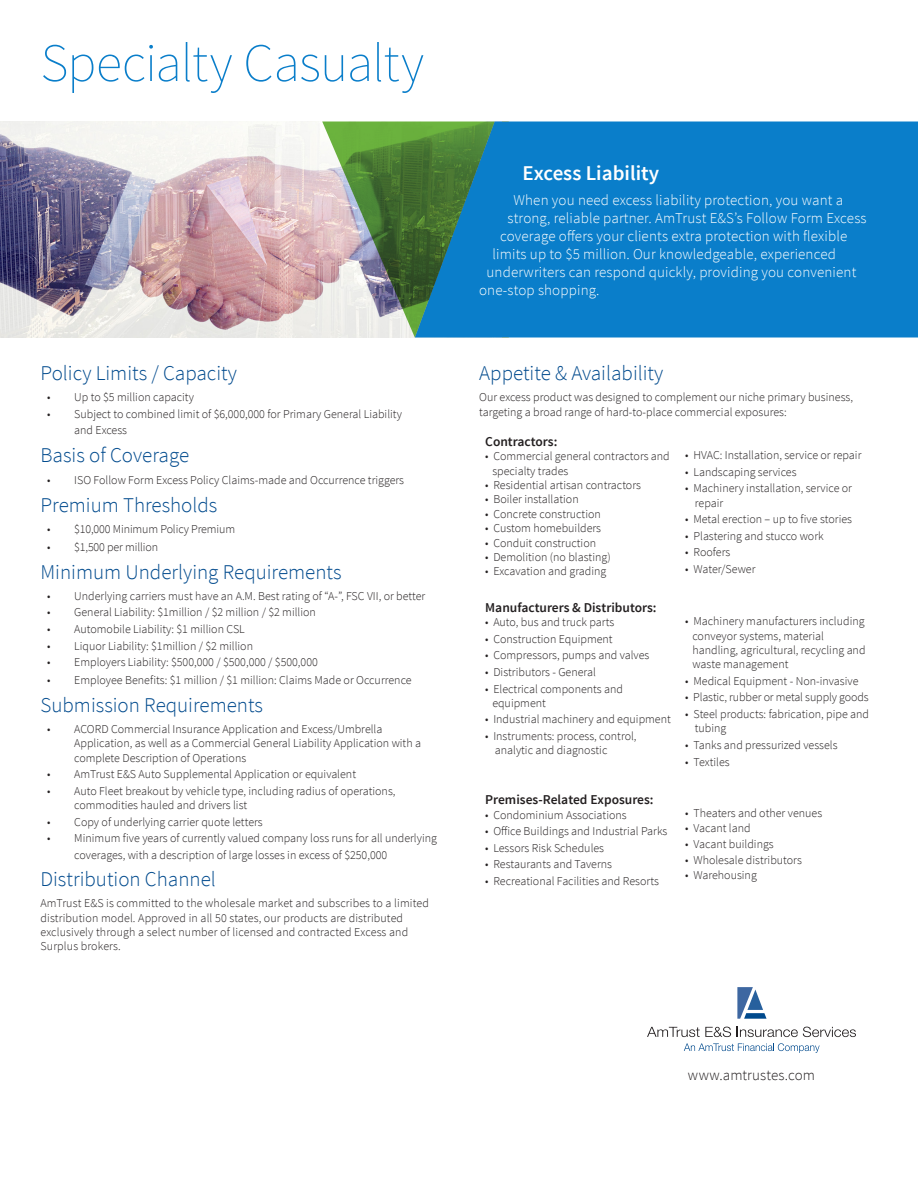
<style>
.page{position:relative;width:918px;height:1188px;background:#fff}
.page>*{position:absolute;margin:0;border:0;box-sizing:border-box;transform-origin:0 0}
.t1{font:200 54px "Source Sans Pro";letter-spacing:-.015em;color:#0a7eca}
.t2{font:300 21px "Source Sans Pro";color:#004a8d}
.Intro_Subheader{font:600 21px "Source Sans Pro";color:#fff}
.Intro_Paragraph{font:300 15px "Source Sans Pro";letter-spacing:.01em;color:#fff}
.t3{font:300 15px "Source Sans Pro";letter-spacing:.005em;color:#231f20}
.Body_Copy{font:600 13.5px "Source Sans Pro";color:#231f20}
.Body_Copy-2{font:300 12px/14.4px "Source Sans Pro";color:#231f20}
</style>
<div class="page">
<svg style="left:647px;top:1027px;width:84px;height:10px"></svg>
<svg style="left:737px;top:1027px;width:119px;height:10px"></svg>
<svg style="left:684px;top:1043px;width:136px;height:10px"></svg>
<svg style="left:737px;top:987px;width:30px;height:32px"></svg>
<img style="left:0;top:122px;width:322px;height:216px">
<div style="left:495px;top:122px;width:423px;height:216px;background:#0a7eca"></div>
<svg style="left:322px;top:122px;width:173px;height:216px;background:#619281"></svg>
<p class="t1" style="left:40px;top:31px;width:385px">Specialty Casualty</p>
<p class="t2" style="left:40px;top:361px;width:198px">Policy Limits / Capacity</p>
<p class="Body_Copy-2" style="left:47px;top:390px;width:148px">• Up to $5 million capacity</p>
<p class="Body_Copy-2" style="left:74px;top:406px;width:329px;line-height:16.2px;text-indent:-27px">• Subject to combined limit of $6,000,000 for Primary General Liability and Excess</p>
<p class="t2" style="left:40px;top:442px;width:150px">Basis of Coverage</p>
<p class="Body_Copy-2" style="left:47px;top:473px;width:358px">• ISO Follow Form Excess Policy Claims-made and Occurrence triggers</p>
<p class="t2" style="left:40px;top:492px;width:178px">Premium Thresholds</p>
<p class="Body_Copy-2" style="left:47px;top:522px;width:189px">• $10,000 Minimum Policy Premium</p>
<p class="Body_Copy-2" style="left:47px;top:540px;width:112px">• $1,500 per million</p>
<p class="t2" style="left:40px;top:559px;width:303px">Minimum Underlying Requirements</p>
<p class="Body_Copy-2" style="left:47px;top:589px;width:380px">• Underlying carriers must have an A.M. Best rating of “A-”, FSC VII, or better</p>
<p class="Body_Copy-2" style="left:47px;top:605px;width:270px">• General Liability: $1million / $2 million / $2 million</p>
<p class="Body_Copy-2" style="left:47px;top:622px;width:199px">• Automobile Liability: $1 million CSL</p>
<p class="Body_Copy-2" style="left:47px;top:638px;width:207px">• Liquor Liability: $1million / $2 million</p>
<p class="Body_Copy-2" style="left:47px;top:655px;width:272px">• Employers Liability: $500,000 / $500,000 / $500,000</p>
<p class="Body_Copy-2" style="left:47px;top:673px;width:366px">• Employee Benefits: $1 million / $1 million: Claims Made or Occurrence</p>
<p class="t2" style="left:40px;top:692px;width:224px">Submission Requirements</p>
<p class="Body_Copy-2" style="left:74px;top:722px;width:348px;text-indent:-27px">• ACORD Commercial Insurance Application and Excess/Umbrella<br>Application, as well as a Commercial General Liability Application with a complete Description of Operations</p>
<p class="Body_Copy-2" style="left:47px;top:767px;width:310px">• AmTrust E&amp;S Auto Supplemental Application or equivalent</p>
<p class="Body_Copy-2" style="left:74px;top:784px;width:323px;text-indent:-27px">• Auto Fleet breakout by vehicle type, including radius of operations, commodities hauled and drivers list</p>
<p class="Body_Copy-2" style="left:47px;top:815px;width:217px">• Copy of underlying carrier quote letters</p>
<p class="Body_Copy-2" style="left:74px;top:830px;width:364px;line-height:16.2px;text-indent:-27px">• Minimum five years of currently valued company loss runs for all underlying coverages, with a description of large losses in excess of $250,000</p>
<p class="t2" style="left:40px;top:866px;width:177px">Distribution Channel</p>
<p class="Body_Copy-2" style="left:40px;top:896px;width:390px">AmTrust E&amp;S is committed to the wholesale market and subscribes to a limited distribution model. Approved in all 50 states, our products are distributed exclusively through a select number of licensed and contracted Excess and Surplus brokers.</p>
<p class="Intro_Subheader" style="left:523px;top:160px;width:138px">Excess Liability</p>
<p class="Intro_Paragraph" style="left:514px;top:191px;width:331px">When you need excess liability protection, you want a</p>
<p class="Intro_Paragraph" style="left:508px;top:209px;width:361px">strong, reliable partner. AmTrust E&amp;S’s Follow Form Excess</p>
<p class="Intro_Paragraph" style="left:500px;top:227px;width:349px">coverage offers your clients extra protection with flexible</p>
<p class="Intro_Paragraph" style="left:493px;top:245px;width:345px">limits up to $5 million. Our knowledgeable, experienced</p>
<p class="Intro_Paragraph" style="left:487px;top:263px;width:371px">underwriters can respond quickly, providing you convenient</p>
<p class="Intro_Paragraph" style="left:479px;top:281px;width:122px">one-stop shopping.</p>
<p class="t2" style="left:479px;top:361px;width:186px">Appetite &amp; Availability</p>
<p class="Body_Copy-2" style="left:479px;top:390px;width:375px">Our excess product was designed to complement our niche primary business, targeting a broad range of hard-to-place commercial exposures:</p>
<p class="Body_Copy" style="left:485px;top:433px;width:74px">Contractors:</p>
<p class="Body_Copy-2" style="left:492px;top:449px;width:179px;text-indent:-7px">• Commercial general contractors and specialty trades</p>
<p class="Body_Copy-2" style="left:485px;top:478px;width:157px">• Residential artisan contractors</p>
<p class="Body_Copy-2" style="left:485px;top:492px;width:95px">• Boiler installation</p>
<p class="Body_Copy-2" style="left:485px;top:507px;width:117px">• Concrete construction</p>
<p class="Body_Copy-2" style="left:485px;top:521px;width:117px">• Custom homebuilders</p>
<p class="Body_Copy-2" style="left:485px;top:535px;width:112px">• Conduit construction</p>
<p class="Body_Copy-2" style="left:485px;top:550px;width:127px">• Demolition (no blasting)</p>
<p class="Body_Copy-2" style="left:485px;top:564px;width:123px">• Excavation and grading</p>
<p class="Body_Copy" style="left:485px;top:599px;width:173px">Manufacturers &amp; Distributors:</p>
<p class="Body_Copy-2" style="left:485px;top:615px;width:131px">• Auto, bus and truck parts</p>
<p class="Body_Copy-2" style="left:485px;top:632px;width:129px">• Construction Equipment</p>
<p class="Body_Copy-2" style="left:485px;top:648px;width:166px">• Compressors, pumps and valves</p>
<p class="Body_Copy-2" style="left:485px;top:665px;width:112px">• Distributors - General</p>
<p class="Body_Copy-2" style="left:492px;top:681px;width:132px;text-indent:-7px">• Electrical components and equipment</p>
<p class="Body_Copy-2" style="left:485px;top:712px;width:187px">• Industrial machinery and equipment</p>
<p class="Body_Copy-2" style="left:495px;top:729px;width:143px;text-indent:-10px">• Instruments: process, control, analytic and diagnostic</p>
<p class="Body_Copy" style="left:485px;top:791px;width:170px">Premises-Related Exposures:</p>
<p class="Body_Copy-2" style="left:485px;top:808px;width:143px">• Condominium Associations</p>
<p class="Body_Copy-2" style="left:485px;top:824px;width:184px">• Office Buildings and Industrial Parks</p>
<p class="Body_Copy-2" style="left:485px;top:841px;width:120px">• Lessors Risk Schedules</p>
<p class="Body_Copy-2" style="left:485px;top:857px;width:128px">• Restaurants and Taverns</p>
<p class="Body_Copy-2" style="left:485px;top:874px;width:175px">• Recreational Facilities and Resorts</p>
<p class="Body_Copy-2" style="left:685px;top:448px;width:178px">• HVAC: Installation, service or repair</p>
<p class="Body_Copy-2" style="left:685px;top:464px;width:113px">• Landscaping services</p>
<p class="Body_Copy-2" style="left:695px;top:481px;width:159px;text-indent:-10px">• Machinery installation, service or repair</p>
<p class="Body_Copy-2" style="left:685px;top:512px;width:168px">• Metal erection – up to five stories</p>
<p class="Body_Copy-2" style="left:685px;top:529px;width:140px">• Plastering and stucco work</p>
<p class="Body_Copy-2" style="left:685px;top:545px;width:46px">• Roofers</p>
<p class="Body_Copy-2" style="left:685px;top:562px;width:72px">• Water/Sewer</p>
<p class="Body_Copy-2" style="left:692px;top:614px;width:175px;text-indent:-7px">• Machinery manufacturers including conveyor systems, material handling, agricultural, recycling and waste management</p>
<p class="Body_Copy-2" style="left:685px;top:674px;width:175px">• Medical Equipment - Non-invasive</p>
<p class="Body_Copy-2" style="left:685px;top:690px;width:185px">• Plastic, rubber or metal supply goods</p>
<p class="Body_Copy-2" style="left:695px;top:707px;width:176px;text-indent:-10px">• Steel products: fabrication, pipe and tubing</p>
<p class="Body_Copy-2" style="left:685px;top:738px;width:154px">• Tanks and pressurized vessels</p>
<p class="Body_Copy-2" style="left:685px;top:754px;width:46px">• Textiles</p>
<p class="Body_Copy-2" style="left:685px;top:805px;width:138px">• Theaters and other venues</p>
<p class="Body_Copy-2" style="left:685px;top:821px;width:67px">• Vacant land</p>
<p class="Body_Copy-2" style="left:685px;top:837px;width:90px">• Vacant buildings</p>
<p class="Body_Copy-2" style="left:685px;top:852px;width:118px">• Wholesale distributors</p>
<p class="Body_Copy-2" style="left:685px;top:868px;width:73px">• Warehousing</p>
<p class="t3" style="left:688px;top:1066px;width:129px">www.amtrustes.com</p>
</div>
